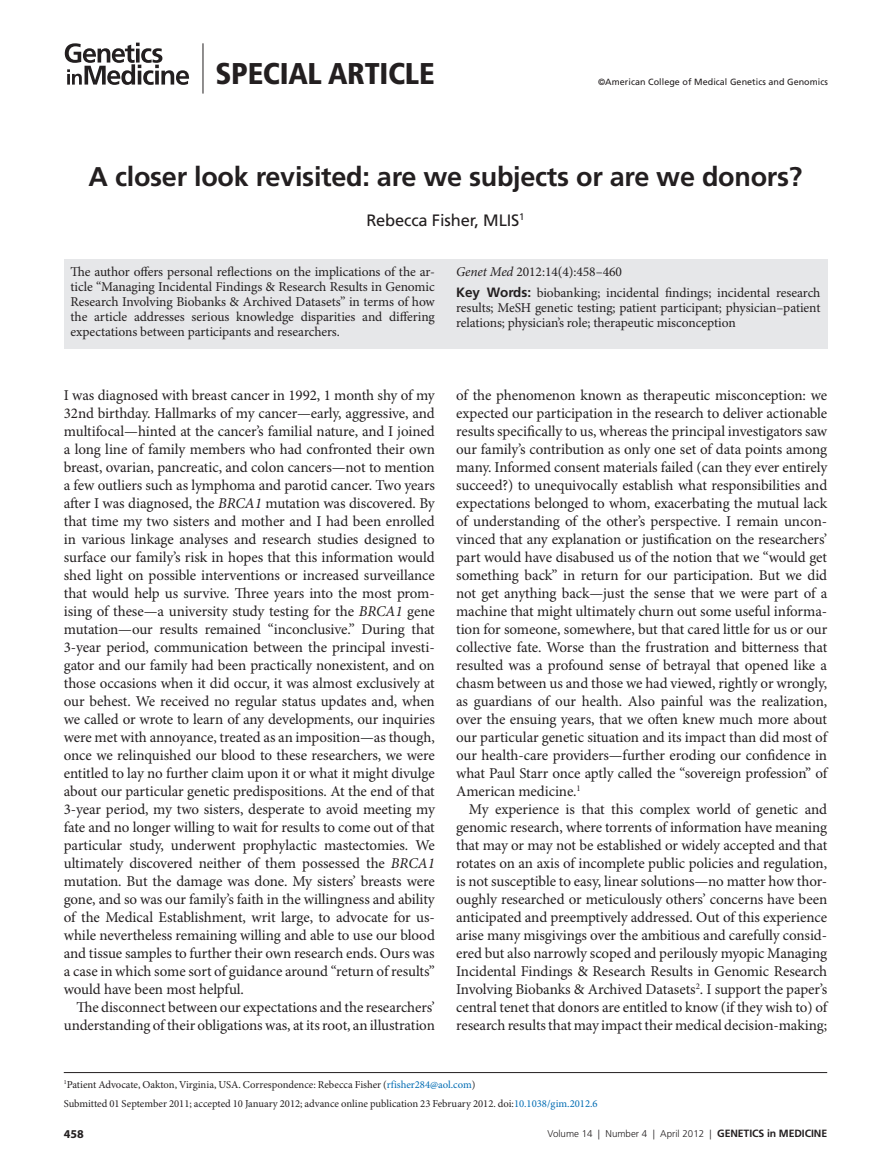
<style>
.page{position:relative;width:891px;height:1175px;background:#fff}
.page>*{position:absolute;margin:0;border:0;box-sizing:border-box;transform-origin:0 0}
.t1{font:900 condensed 30px "Frutiger LT Pro";letter-spacing:-.01em;color:#231f20}
.t2{font:700 27px "Frutiger LT Pro";letter-spacing:-.01em;color:#231f20}
.t3{font:16.5px "Frutiger LT Pro";letter-spacing:-.01em;color:#231f20}
.t4{font:15px/18px "Minion Pro";letter-spacing:-.005em;color:#231f20;text-align:justify}
.t5{font:13.5px/15px "Minion Pro";letter-spacing:-.005em;color:#231f20}
.t6{font:700 12px "Myriad Pro";color:#231f20}
.t7{font:10.65px/19.4px "Minion Pro";color:#231f20}
.t8{font:300 9.75px "Frutiger LT Pro";color:#231f20}
.t9{font:9px "Frutiger LT Pro";letter-spacing:.005em;color:#231f20}
.s1{font-style:italic}
.s2{font-family:"Frutiger LT Pro";font-weight:700}
.s3{color:#006cb3}
.s4{font-weight:700;font-size:10.5px}
</style>
<div class="page">
<hr style="left:203px;top:43px;width:1px;height:51px;background:#231f20">
<svg style="left:65px;top:43px;width:124px;height:42px"></svg>
<hr style="left:64px;top:1072px;width:763px;height:1px;background:#231f20">
<div style="left:64px;top:259px;width:763px;height:90px;background:#e6e7e9"></div>
<h1 class="t1" style="left:216px;top:56px;width:221px">SPECIAL ARTICLE</h1>
<p class="t9" style="left:598px;top:76px;width:231px">©American College of Medical Genetics and Genomics</p>
<h2 class="t2" style="left:89px;top:161px;width:715px">A closer look revisited: are we subjects or are we donors?</h2>
<p class="t3" style="left:366px;top:210px;width:160px">Rebecca Fisher, MLIS<sup>1</sup></p>
<p class="t5" style="left:71px;top:264px;width:366px;text-align:justify">The author offers personal reflections on the implications of the ar&shy;ticle “Managing Incidental Findings &amp; Research Results in Genomic Research Involving Biobanks &amp; Archived Datasets” in terms of how the article addresses serious knowledge disparities and differing expectations between participants and researchers.</p>
<p class="t5" style="left:456px;top:261px;width:366px;line-height:21.8px"><span class="s1">Genet Med</span> 2012:14(4):458–460<br><span class="s2">Key Words:</span> biobanking; incidental findings; incidental research</p>
<p class="t5" style="left:456px;top:301px;width:366px">results; MeSH genetic testing; patient participant; physician–patient relations; physician’s role; therapeutic misconception</p>
<p class="t4" style="left:64px;top:386px;width:373px">I was diagnosed with breast cancer in 1992, 1 month shy of my 32nd birthday. Hallmarks of my cancer—early, aggressive, and multifocal—hinted at the cancer’s familial nature, and I joined a long line of family members who had confronted their own breast, ovarian, pancreatic, and colon cancers—not to mention a few outliers such as lymphoma and parotid cancer. Two years after I was diagnosed, the <span class="s1">BRCA1</span> mutation was discovered. By that time my two sisters and mother and I had been enrolled in various linkage analyses and research studies designed to surface our family’s risk in hopes that this information would shed light on possible interventions or increased surveillance that would help us survive. Three years into the most prom&shy;ising of these—a university study testing for the <span class="s1">BRCA1</span> gene mutation—our results remained “inconclusive.” During that 3-year period, communication between the principal investi&shy;gator and our family had been practically nonexistent, and on those occasions when it did occur, it was almost exclusively at our behest. We received no regular status updates and, when we called or wrote to learn of any developments, our inquiries were met with annoyance, treated as an imposition—as though, once we relinquished our blood to these researchers, we were entitled to lay no further claim upon it or what it might divulge about our particular genetic predispositions. At the end of that 3-year period, my two sisters, desperate to avoid meeting my fate and no longer willing to wait for results to come out of that particular study, underwent prophylactic mastectomies. We ultimately discovered neither of them possessed the <span class="s1">BRCA1 </span>mutation. But the damage was done. My sisters’ breasts were gone, and so was our family’s faith in the willingness and ability of the Medical Establishment, writ large, to advocate for us— while nevertheless remaining willing and able to use our blood and tissue samples to further their own research ends. Ours was a case in which some sort of guidance around “return of results” would have been most helpful.</p>
<p class="t4" style="left:64px;top:998px;width:373px;text-align:right">The disconnect between our expectations and the researchers’ understanding of their obligations was, at its root, an illustration</p>
<p class="t4" style="left:456px;top:386px;width:373px">of the phenomenon known as therapeutic misconception: we expected our participation in the research to deliver actionable results specifically to us, whereas the principal investigators saw our family’s contribution as only one set of data points among many. Informed consent materials failed (can they ever entirely succeed?) to unequivocally establish what responsibilities and expectations belonged to whom, exacerbating the mutual lack of understanding of the other’s perspective. I remain uncon&shy;vinced that any explanation or justification on the researchers’ part would have disabused us of the notion that we “would get something back” in return for our participation. But we did not get anything back—just the sense that we were part of a machine that might ultimately churn out some useful informa&shy;tion for someone, somewhere, but that cared little for us or our collective fate. Worse than the frustration and bitterness that resulted was a profound sense of betrayal that opened like a chasm between us and those we had viewed, rightly or wrongly, as guardians of our health. Also painful was the realization, over the ensuing years, that we often knew much more about our particular genetic situation and its impact than did most of our health-care providers—further eroding our confidence in what Paul Starr once aptly called the “sovereign profession” of American medicine.<sup>1</sup></p>
<p class="t4" style="left:456px;top:800px;width:373px;text-indent:13px">My experience is that this complex world of genetic and genomic research, where torrents of information have meaning that may or may not be established or widely accepted and that rotates on an axis of incomplete public policies and regulation, is not susceptible to easy, linear solutions—no matter how thor&shy;oughly researched or meticulously others’ concerns have been anticipated and preemptively addressed. Out of this experience arise many misgivings over the ambitious and carefully consid&shy;ered but also narrowly scoped and perilously myopic Managing Incidental Findings &amp; Research Results in Genomic Research Involving Biobanks &amp; Archived Datasets<sup>2</sup>. I support the paper’s central tenet that donors are entitled to know (if they wish to) of research results that may impact their medical decision-making;</p>
<p class="t7" style="left:64px;top:1075px;width:535px"><sup>1</sup>Patient Advocate, Oakton, Virginia, USA. Correspondence: Rebecca Fisher (<span class="s3">rfisher284@aol.com</span>)<br>Submitted 01 September 2011; accepted 10 January 2012; advance online publication 23 February 2012. doi:<span class="s3">10.1038/gim.2012.6</span></p>
<p class="t6" style="left:64px;top:1127px;width:21px">458</p>
<p class="t8" style="left:548px;top:1128px;width:281px">Volume 14 | Number 4 | April 2012 | <span class="s4">Genetics in medicine</span></p>
</div>
